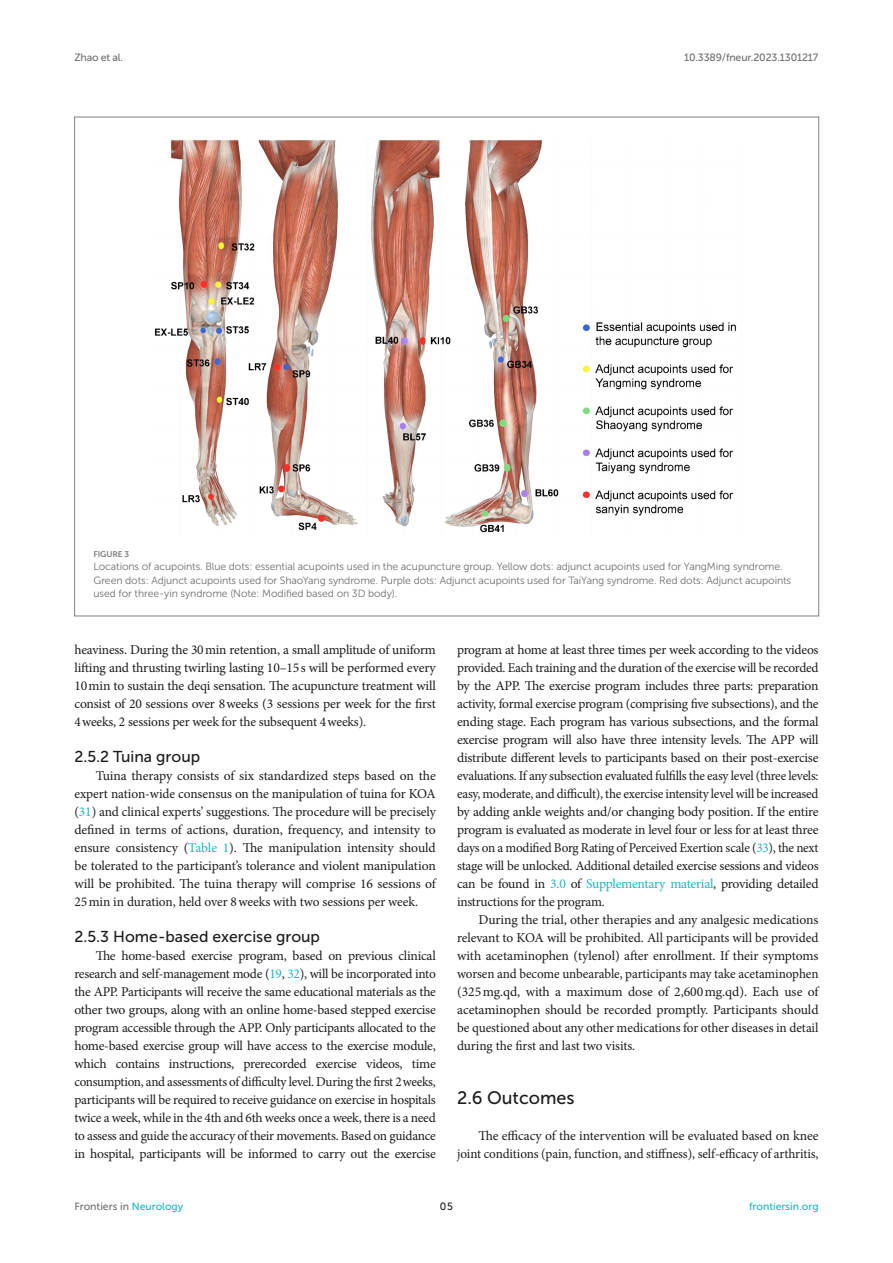
<style>
.page{position:relative;width:893px;height:1263px;background:#fff}
.page>*{position:absolute;margin:0;border:0;box-sizing:border-box;transform-origin:0 0}
.HEAD_2{font:18px "Museo Sans 500";color:#1b1c1b}
.HEAD_3{font:15.75px "Museo Sans 500";color:#1b1c1b}
.TEXT_FLUSH{font:13.5px/18px "Minion Pro";letter-spacing:-.015em;color:#1b1c1b;text-align:justify}
.TEXT{font:13.5px/18px "Minion Pro";letter-spacing:-.01em;color:#1b1c1b;text-align:justify}
.FIG_LEG{font:10.5px/13.5px "Museo Sans 300";letter-spacing:-.01em;color:#706f70}
.t1{font:10.5px "Museo Sans 500";letter-spacing:-.015em;color:#706f70}
.t2{font:10.5px "Museo Sans 500";color:#1db5c3}
.t3{font:10.5px "Museo Sans 500";color:#1b1c1b}
.FIG_HD{font:8.25px "Museo Sans 700";letter-spacing:-.01em;color:#7e7f7f}
.s1{color:#1db5c3}
</style>
<div class="page">
<img style="left:154px;top:140px;width:582px;height:393px">
<p class="t1" style="left:74px;top:51px;width:50px">Zhao et al.</p>
<p class="t1" style="left:684px;top:51px;width:136px">10.3389/fneur.2023.1301217</p>
<p class="FIG_HD" style="left:94px;top:549px;width:37px">FIGURE 3</p>
<p class="FIG_LEG" style="left:94px;top:560px;width:699px">Locations of acupoints. Blue dots: essential acupoints used in the acupuncture group. Yellow dots: adjunct acupoints used for YangMing syndrome.<br>Green dots: Adjunct acupoints used for ShaoYang syndrome. Purple dots: Adjunct acupoints used for TaiYang syndrome. Red dots: Adjunct acupoints used for three-yin syndrome (Note: Modified based on 3D body).</p>
<p class="TEXT" style="left:74px;top:641px;width:363px">heaviness. During the 30min retention, a small amplitude of uniform lifting and thrusting twirling lasting 10–15s will be performed every 10min to sustain the deqi sensation. The acupuncture treatment will consist of 20 sessions over 8weeks (3 sessions per week for the first 4weeks, 2 sessions per week for the subsequent 4weeks).</p>
<p class="HEAD_3" style="left:74px;top:748px;width:127px">2.5.2 Tuina group</p>
<p class="TEXT_FLUSH" style="left:74px;top:767px;width:363px;text-indent:21px">Tuina therapy consists of six standardized steps based on the expert nation-wide consensus on the manipulation of tuina for KOA (<span class="s1">31</span>) and clinical experts’ suggestions. The procedure will be precisely defined in terms of actions, duration, frequency, and intensity to ensure consistency (<span class="s1">Table 1</span>). The manipulation intensity should be tolerated to the participant’s tolerance and violent manipulation will be prohibited. The tuina therapy will comprise 16 sessions of 25min in duration, held over 8weeks with two sessions per week.</p>
<p class="HEAD_3" style="left:74px;top:928px;width:247px">2.5.3 Home-based exercise group</p>
<p class="TEXT_FLUSH" style="left:74px;top:947px;width:363px;text-indent:21px">The home-based exercise program, based on previous clinical research and self-management mode (<span class="s1">19</span>, <span class="s1">32</span>), will be incorporated into the APP. Participants will receive the same educational materials as the other two groups, along with an online home-based stepped exercise program accessible through the APP. Only participants allocated to the home-based exercise group will have access to the exercise module, which contains instructions, prerecorded exercise videos, time consumption, and assessments of difficulty level. During the first 2weeks, participants will be required to receive guidance on exercise in hospitals twice a week, while in the 4th and 6th weeks once a week, there is a need to assess and guide the accuracy of their movements. Based on guidance in hospital, participants will be informed to carry out the exercise</p>
<p class="TEXT_FLUSH" style="left:457px;top:641px;width:363px">program at home at least three times per week according to the videos provided. Each training and the duration of the exercise will be recorded by the APP. The exercise program includes three parts: preparation activity, formal exercise program (comprising five subsections), and the ending stage. Each program has various subsections, and the formal exercise program will also have three intensity levels. The APP will distribute different levels to participants based on their post-exercise evaluations. If any subsection evaluated fulfills the easy level (three levels: easy, moderate, and difficult), the exercise intensity level will be increased by adding ankle weights and/or changing body position. If the entire program is evaluated as moderate in level four or less for at least three days on a modified Borg Rating of Perceived Exertion scale (<span class="s1">33</span>), the next stage will be unlocked. Additional detailed exercise sessions and videos can be found in <span class="s1">3.0</span> of <span class="s1">Supplementary material</span>, providing detailed instructions for the program.</p>
<p class="TEXT" style="left:457px;top:911px;width:363px;text-indent:21px">During the trial, other therapies and any analgesic medications relevant to KOA will be prohibited. All participants will be provided with acetaminophen (tylenol) after enrollment. If their symptoms worsen and become unbearable, participants may take acetaminophen (325mg.qd, with a maximum dose of 2,600mg.qd). Each use of acetaminophen should be recorded promptly. Participants should be questioned about any other medications for other diseases in detail during the first and last two visits.</p>
<p class="HEAD_2" style="left:457px;top:1088px;width:119px">2.6 Outcomes</p>
<p class="TEXT_FLUSH" style="left:457px;top:1127px;width:363px;text-align:right">The efficacy of the intervention will be evaluated based on knee joint conditions (pain, function, and stiffness), self-efficacy of arthritis,</p>
<p class="t1" style="left:74px;top:1200px;width:110px">Frontiers in <span class="s1">Neurology</span></p>
<p class="t3" style="left:440px;top:1200px;width:14px">05</p>
<p class="t2" style="left:749px;top:1200px;width:71px">frontiersin.org</p>
</div>
